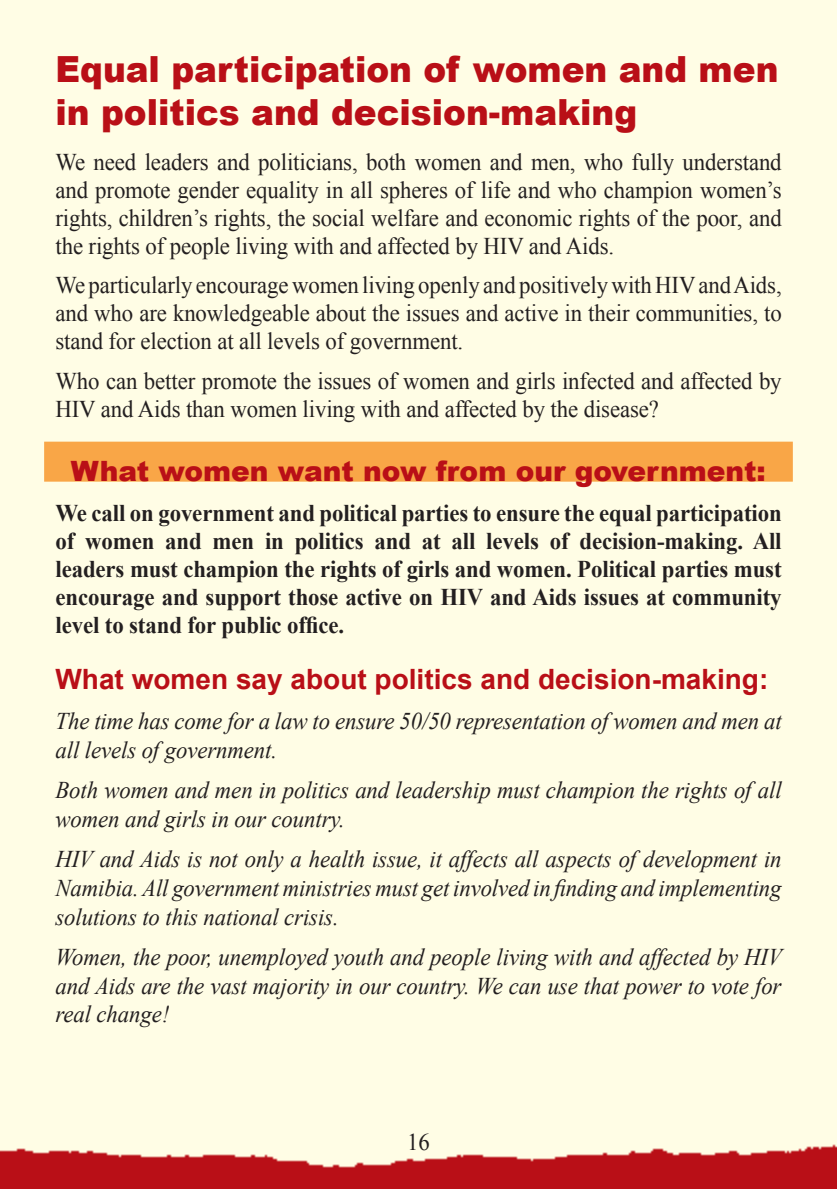
<style>
.page{position:relative;width:837px;height:1189px;background:#fffde5}
.page>*{position:absolute;margin:0;border:0;box-sizing:border-box;transform-origin:0 0}
.t1{font:900 36px/43.2px "Arial";color:#b90f17;scale:.95 1}
.t2{font:700 28px "Arial";color:#b90f17}
.t3{font:900 28px "Arial";color:#b90f17}
.t4{font:24px/28px "Times New Roman";letter-spacing:-.005em;color:#231f20;text-align:justify;scale:.95 1}
.t5{font:italic 24px/28.8px "Times New Roman";letter-spacing:-.005em;color:#231f20;scale:.95 1}
.t6{font:700 24px/28px "Times New Roman";letter-spacing:-.005em;color:#231f20;text-align:justify;scale:.95 1}
</style>
<div class="page">
<img style="left:0;top:1144px;width:837px;height:45px">
<div style="left:44px;top:442px;width:748px;height:40px;background:#f9a647"></div>
<h1 class="t1" style="left:55px;top:46px;width:762px">Equal participation of women and men in politics and decision-making</h1>
<p class="t4" style="left:55px;top:148px;width:766px">We need leaders and politicians, both women and men, who fully understand and promote gender equality in all spheres of life and who champion women’s rights, children’s rights, the social welfare and economic rights of the poor, and the rights of people living with and affected by HIV and Aids.</p>
<p class="t4" style="left:55px;top:271px;width:766px">We particularly encourage women living openly and positively with HIV and Aids, and who are knowledgeable about the issues and active in their communities, to stand for election at all levels of government.</p>
<p class="t4" style="left:55px;top:366px;width:766px">Who can better promote the issues of women and girls infected and affected by<br>HIV and Aids than women living with and affected by the disease?</p>
<p class="t3" style="left:71px;top:450px;width:696px">What women want now from our government:</p>
<p class="t6" style="left:55px;top:498px;width:766px">We call on government and political parties to ensure the equal participation of women and men in politics and at all levels of decision-making. All leaders must champion the rights of girls and women. Political parties must encourage and support those active on HIV and Aids issues at community level to stand for public office.</p>
<p class="t2" style="left:55px;top:663px;width:714px">What women say about politics and decision-making:</p>
<p class="t5" style="left:55px;top:706px;width:766px">The time has come for a law to ensure 50/50 representation of women and men at all levels of government.</p>
<p class="t5" style="left:55px;top:775px;width:766px">Both women and men in politics and leadership must champion the rights of all women and girls in our country.</p>
<p class="t5" style="left:55px;top:844px;width:766px;text-align:justify">HIV and Aids is not only a health issue, it affects all aspects of development in Namibia. All government ministries must get involved in finding and implementing solutions to this national crisis.</p>
<p class="t5" style="left:55px;top:942px;width:766px;text-align:justify">Women, the poor, unemployed youth and people living with and affected by HIV and Aids are the vast majority in our country. We can use that power to vote for real change!</p>
<p class="t4" style="left:407px;top:1128px;width:25px">16</p>
</div>
